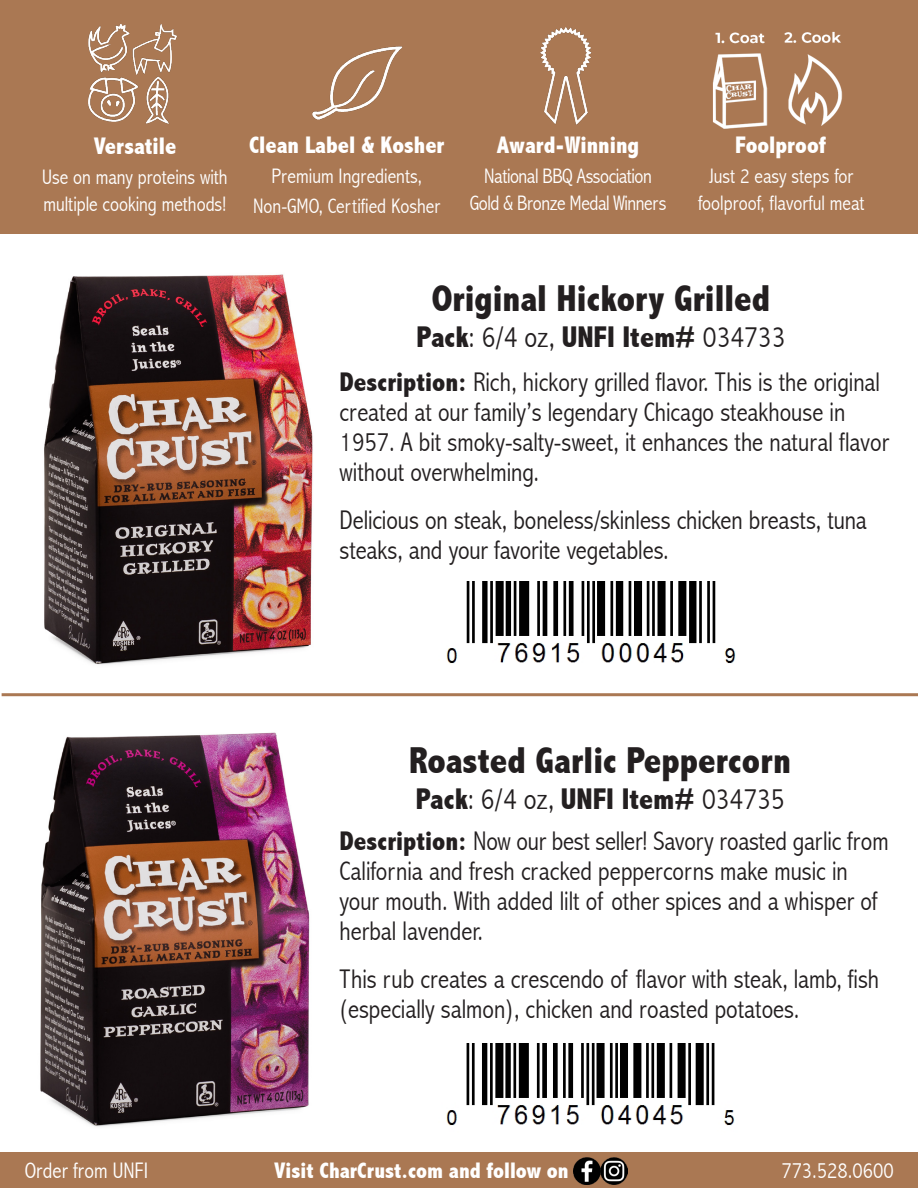
<style>
.page{position:relative;width:918px;height:1188px;background:#fff}
.page>*{position:absolute;margin:0;border:0;box-sizing:border-box;transform-origin:0 0}
.t1{font:800 condensed 37.5px "Abadi";color:#231f20}
.t2{font:800 condensed 30px "Abadi";color:#231f20}
.t3{font:300 condensed 27px/30px "Abadi";color:#231f20}
.t4{font:800 condensed 24px "Abadi";color:#fff}
.t5{font:800 condensed 22.5px "Abadi";color:#fff}
.t6{font:300 condensed 22.5px "Abadi";color:#fff}
.t7{font:300 condensed 21px "Abadi";color:#fff}
.t8{font:300 condensed 21px/27px "Abadi";letter-spacing:-.02em;color:#fff;text-align:center}
.s1{font-weight:300}
.s2{font-weight:800}
</style>
<div class="page">
<img style="left:446px;top:582px;width:290px;height:82px">
<div style="left:0;top:0;width:918px;height:234px;background:#aa7853"></div>
<img style="left:713px;top:32px;width:129px;height:97px">
<img style="left:88px;top:24px;width:89px;height:100px">
<img style="left:312px;top:46px;width:91px;height:74px">
<img style="left:540px;top:28px;width:52px;height:97px">
<img style="left:40px;top:732px;width:270px;height:395px">
<div style="left:0;top:1152px;width:918px;height:36px;background:#aa7853"></div>
<img style="left:573px;top:1157px;width:54px;height:27px">
<img style="left:44px;top:274px;width:269px;height:391px">
<hr style="left:2px;top:693px;width:916px;height:3px;background:#aa7853">
<img style="left:446px;top:1044px;width:289px;height:82px">
<p class="t4" style="left:94px;top:132px;width:84px">Versatile</p>
<p class="t7" style="left:42px;top:165px;width:187px">Use on many proteins with</p>
<p class="t7" style="left:43px;top:192px;width:185px">multiple cooking methods!</p>
<p class="t4" style="left:249px;top:131px;width:197px">Clean Label &amp; Kosher</p>
<p class="t7" style="left:271px;top:164px;width:152px">Premium Ingredients,</p>
<p class="t7" style="left:253px;top:194px;width:189px">Non-GMO, Certified Kosher</p>
<p class="t4" style="left:497px;top:131px;width:144px">Award-Winning</p>
<p class="t8" style="left:470px;top:163px;width:198px">National BBQ Association<br>Gold &amp; Bronze Medal Winners</p>
<p class="t4" style="left:735px;top:131px;width:92px">Foolproof</p>
<p class="t7" style="left:709px;top:164px;width:146px">Just 2 easy steps for</p>
<p class="t7" style="left:698px;top:191px;width:168px">foolproof, flavorful meat</p>
<p class="t1" style="left:432px;top:277px;width:340px">Original Hickory Grilled</p>
<p class="t2" style="left:417px;top:320px;width:370px">Pack<span class="s1">: 6/4 oz,</span> UNFI Item# <span class="s1">034733</span></p>
<p class="t3" style="left:340px;top:367px;width:551px"><span class="s2">Description:</span> Rich, hickory grilled flavor. This is the original created at our family’s legendary Chicago steakhouse in 1957. A bit smoky-salty-sweet, it enhances the natural flavor without overwhelming.</p>
<p class="t3" style="left:340px;top:505px;width:529px">Delicious on steak, boneless/skinless chicken breasts, tuna steaks, and your favorite vegetables.</p>
<p class="t1" style="left:409px;top:739px;width:383px">Roasted Garlic Peppercorn</p>
<p class="t2" style="left:416px;top:782px;width:370px">Pack<span class="s1">: 6/4 oz,</span> UNFI Item# <span class="s1">034735</span></p>
<p class="t3" style="left:340px;top:826px;width:551px"><span class="s2">Description:</span> Now our best seller! Savory roasted garlic from California and fresh cracked peppercorns make music in your mouth. With added lilt of other spices and a whisper of herbal lavender.</p>
<p class="t3" style="left:340px;top:964px;width:541px">This rub creates a crescendo of flavor with steak, lamb, fish (especially salmon), chicken and roasted potatoes.</p>
<p class="t6" style="left:25px;top:1157px;width:125px">Order from UNFI</p>
<p class="t5" style="left:274px;top:1157px;width:296px">Visit CharCrust.com and follow on</p>
<p class="t6" style="left:781px;top:1157px;width:114px">773.528.0600</p>
</div>
